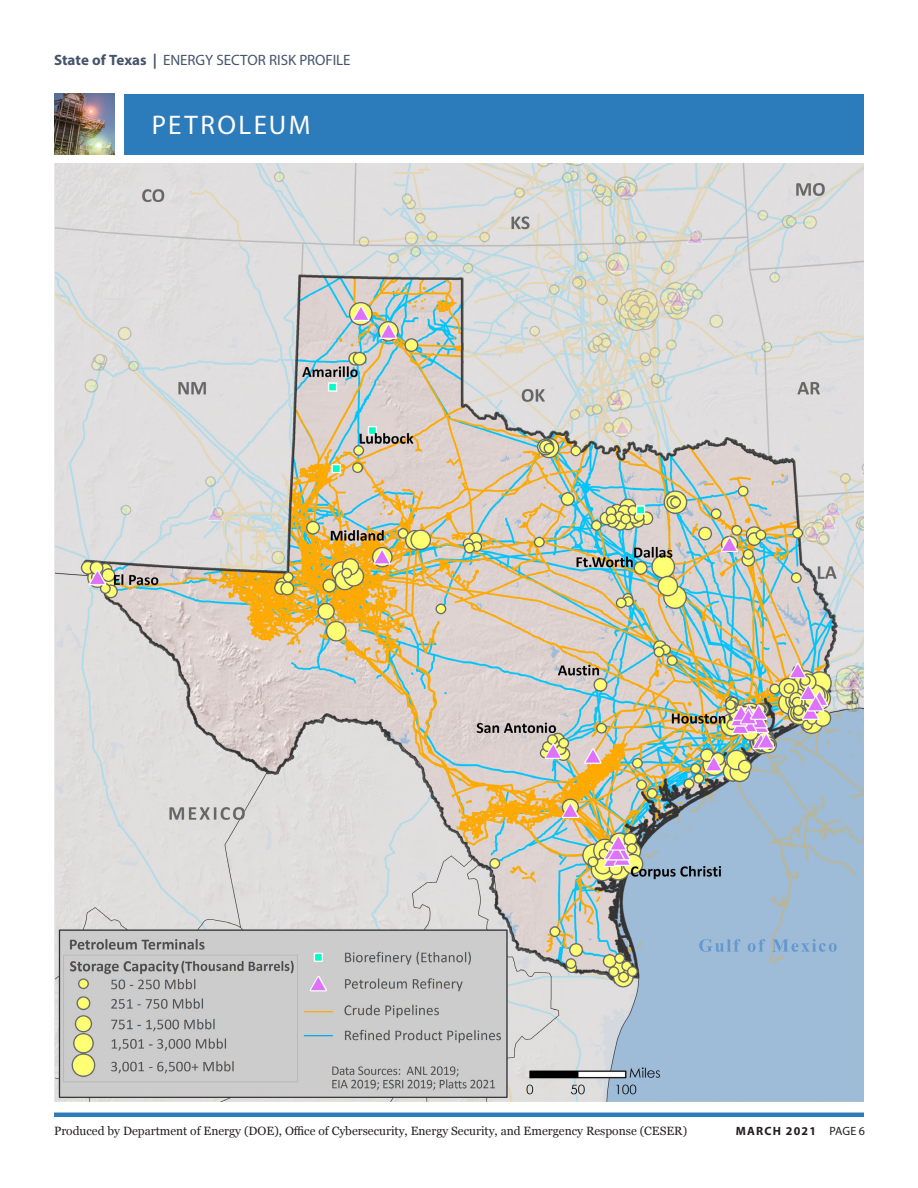
<style>
.page{position:relative;width:918px;height:1188px;background:#fff}
.page>*{position:absolute;margin:0;border:0;box-sizing:border-box;transform-origin:0 0}
.t1{font:27px "Myriad Pro";letter-spacing:.09em;color:#fff}
.t2{font:15px "Myriad Pro";letter-spacing:-.005em;color:#44546a}
.t3{font:12px "Georgia";color:#231f20}
.t4{font:700 12px "Myriad Pro";letter-spacing:.1em;color:#231f20}
.s1{font-weight:700}
.s2{font-weight:400}
</style>
<div class="page">
<div style="left:125px;top:94px;width:739px;height:60px;background:#2c7bba"></div>
<hr style="left:54px;top:1113px;width:810px;height:4px;background:#2c7bba">
<img style="left:54px;top:94px;width:61px;height:60px">
<img style="left:55px;top:163px;width:809px;height:939px">
<p class="t2" style="left:54px;top:51px;width:298px"><span class="s1">State of Texas |</span> ENERGY SECTOR RISK PROFILE</p>
<h1 class="t1" style="left:152px;top:109px;width:160px">PETROLEUM</h1>
<p class="t3" style="left:54px;top:1122px;width:635px">Produced by Department of Energy (DOE), Office of Cybersecurity, Energy Security, and Emergency Response (CESER)</p>
<p class="t4" style="left:736px;top:1123px;width:131px">MARCH 2021 <span class="s2">PAGE 6</span></p>
</div>
